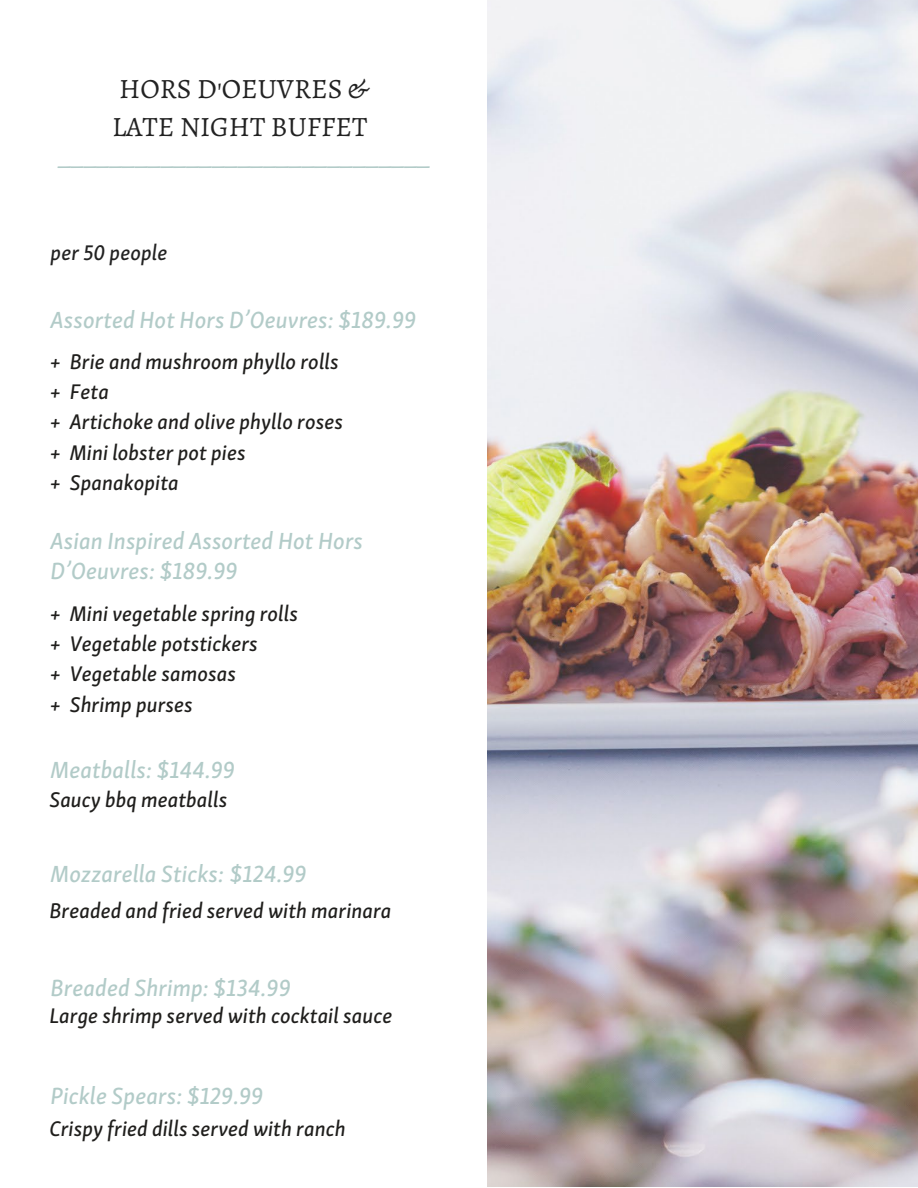
<style>
.page{position:relative;width:918px;height:1188px;background:#fff}
.page>*{position:absolute;margin:0;border:0;box-sizing:border-box;transform-origin:0 0}
.t1{font:28.05px/38.2px "Alegreya SC";color:#222}
.t2{font:28.05px "Alegreya SC";color:#b2cbc8}
.t3{font:24px/30.5px "Skolar Sans Latn Me It";color:#b2cbc8}
.t4{font:21.75px/30.5px "Skolar Sans Latn Me It";color:#1f1e1c}
.t5{font:21.75px "Skolar Sans Latn Me It";color:#222}
</style>
<div class="page">
<img style="left:487px;top:0;width:431px;height:1186px">
<p class="t1" style="left:112px;top:68px;width:257px">HORS D'OEUVRES &amp;<br>LATE NIGHT BUFFET</p>
<p class="t2" style="left:58px;top:135px;width:374px">_____________________________</p>
<p class="t5" style="left:51px;top:236px;width:118px">per 50 people</p>
<p class="t3" style="left:51px;top:303px;width:367px">Assorted Hot Hors D’Oeuvres: $189.99</p>
<p class="t4" style="left:50px;top:344px;width:295px">+ Brie and mushroom phyllo rolls + Feta<br>+ Artichoke and olive phyllo roses + Mini lobster pot pies<br>+ Spanakopita</p>
<p class="t3" style="left:51px;top:523px;width:314px">Asian Inspired Assorted Hot Hors<br>D’Oeuvres: $189.99</p>
<p class="t4" style="left:49px;top:596px;width:250px">+ Mini vegetable spring rolls + Vegetable potstickers<br>+ Vegetable samosas<br>+ Shrimp purses</p>
<p class="t3" style="left:51px;top:753px;width:186px">Meatballs: $144.99</p>
<p class="t4" style="left:50px;top:783px;width:179px">Saucy bbq meatballs</p>
<p class="t3" style="left:51px;top:856px;width:258px">Mozzarella Sticks: $124.99</p>
<p class="t4" style="left:50px;top:893px;width:344px">Breaded and fried served with marinara</p>
<p class="t3" style="left:51px;top:971px;width:242px">Breaded Shrimp: $134.99</p>
<p class="t4" style="left:49px;top:999px;width:344px">Large shrimp served with cocktail sauce</p>
<p class="t3" style="left:51px;top:1079px;width:214px">Pickle Spears: $129.99</p>
<p class="t4" style="left:49px;top:1112px;width:298px">Crispy fried dills served with ranch</p>
</div>
